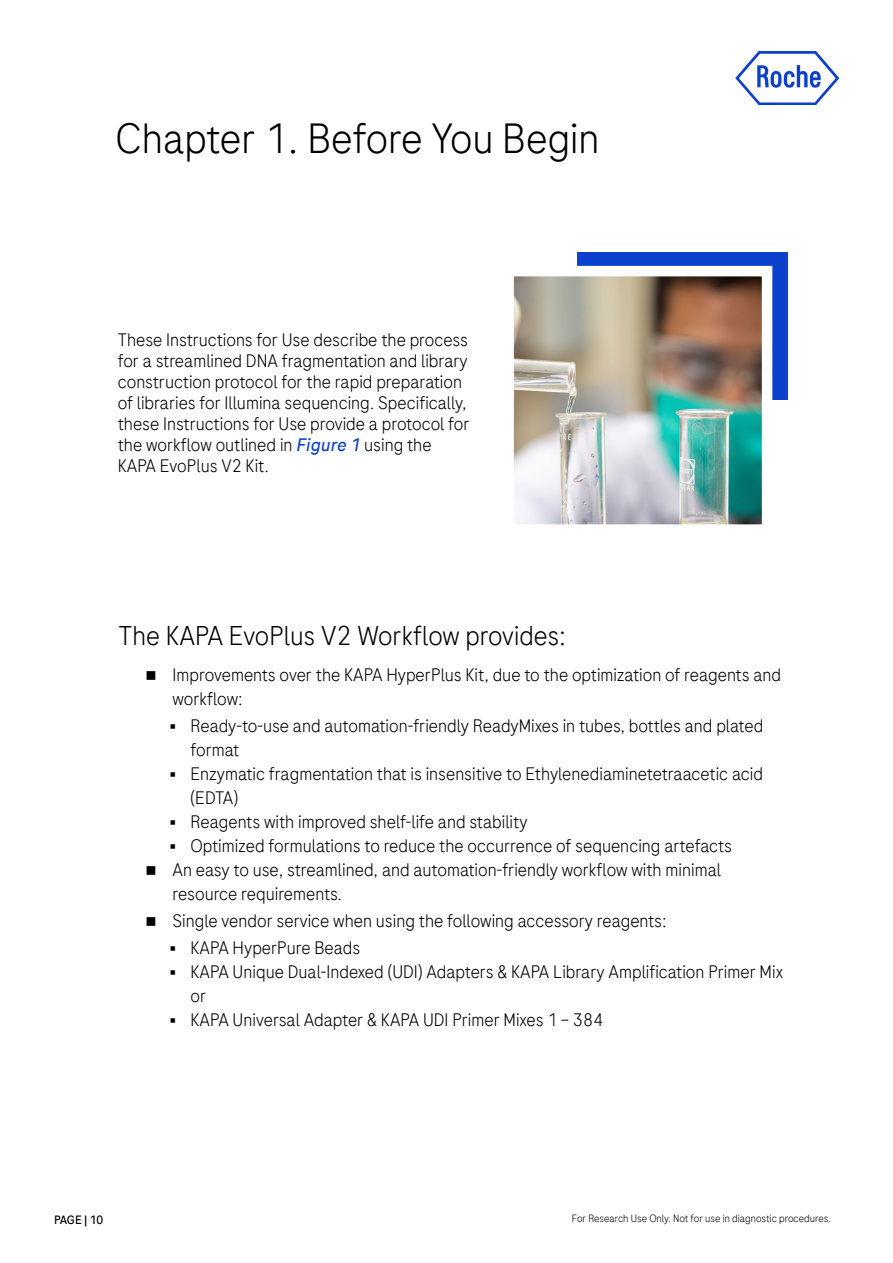
<style>
.page{position:relative;width:893px;height:1263px;background:#fff}
.page>*{position:absolute;margin:0;border:0;box-sizing:border-box;transform-origin:0 0}
.t1{font:300 42px "Roche Sans";color:#000}
.t2{font:300 27px "Roche Sans";color:#000}
.t3{font:300 18px/21px "Roche Sans";color:#000}
.t4{font:12px "Roche Sans";letter-spacing:-.02em;color:#000}
.t5{font:300 10.5px "Roche Sans";color:#000}
.s1{font-weight:400;font-style:italic;color:#0b41cd}
</style>
<div class="page">
<svg style="left:735px;top:51px;width:104px;height:54px"></svg>
<div style="left:577px;top:252px;width:210px;height:148px;background:#0b41cd"></div>
<img style="left:513px;top:265px;width:260px;height:260px">
<h1 class="t1" style="left:116px;top:112px;width:486px">Chapter 1. Before You Begin</h1>
<p class="t3" style="left:118px;top:329px;width:353px">These Instructions for Use describe the process for a streamlined DNA fragmentation and library construction protocol for the rapid preparation of libraries for Illumina sequencing. Specifically, these Instructions for Use provide a protocol for the workflow outlined in <span class="s1">Figure 1</span> using the KAPA EvoPlus V2 Kit.</p>
<h2 class="t2" style="left:118px;top:619px;width:449px">The KAPA EvoPlus V2 Workflow provides:</h2>
<p class="t3" style="left:172px;top:662px;width:610px;line-height:24px">Improvements over the KAPA HyperPlus Kit, due to the optimization of reagents and workflow:</p>
<p class="t3" style="left:190px;top:715px;width:574px">Ready-to-use and automation-friendly ReadyMixes in tubes, bottles and plated</p>
<p class="t3" style="left:190px;top:739px;width:50px">format</p>
<p class="t3" style="left:190px;top:763px;width:574px">Enzymatic fragmentation that is insensitive to Ethylenediaminetetraacetic acid</p>
<p class="t3" style="left:190px;top:787px;width:49px">(EDTA)</p>
<p class="t3" style="left:190px;top:811px;width:339px">Reagents with improved shelf-life and stability</p>
<p class="t3" style="left:190px;top:835px;width:543px">Optimized formulations to reduce the occurrence of sequencing artefacts</p>
<p class="t3" style="left:172px;top:859px;width:550px">An easy to use, streamlined, and automation-friendly workflow with minimal</p>
<p class="t3" style="left:172px;top:883px;width:171px">resource requirements.</p>
<p class="t3" style="left:190px;top:907px;width:478px;line-height:27px;text-indent:-18px">Single vendor service when using the following accessory reagents:<br>KAPA HyperPure Beads</p>
<p class="t3" style="left:190px;top:959px;width:594px;line-height:24px">KAPA Unique Dual-Indexed (UDI) Adapters &amp; KAPA Library Amplification Primer Mix or<br>KAPA Universal Adapter &amp; KAPA UDI Primer Mixes 1 – 384</p>
<p class="t4" style="left:54px;top:1212px;width:51px">PAGE | 10</p>
<p class="t5" style="left:572px;top:1212px;width:260px">For Research Use Only. Not for use in diagnostic procedures.</p>
</div>
